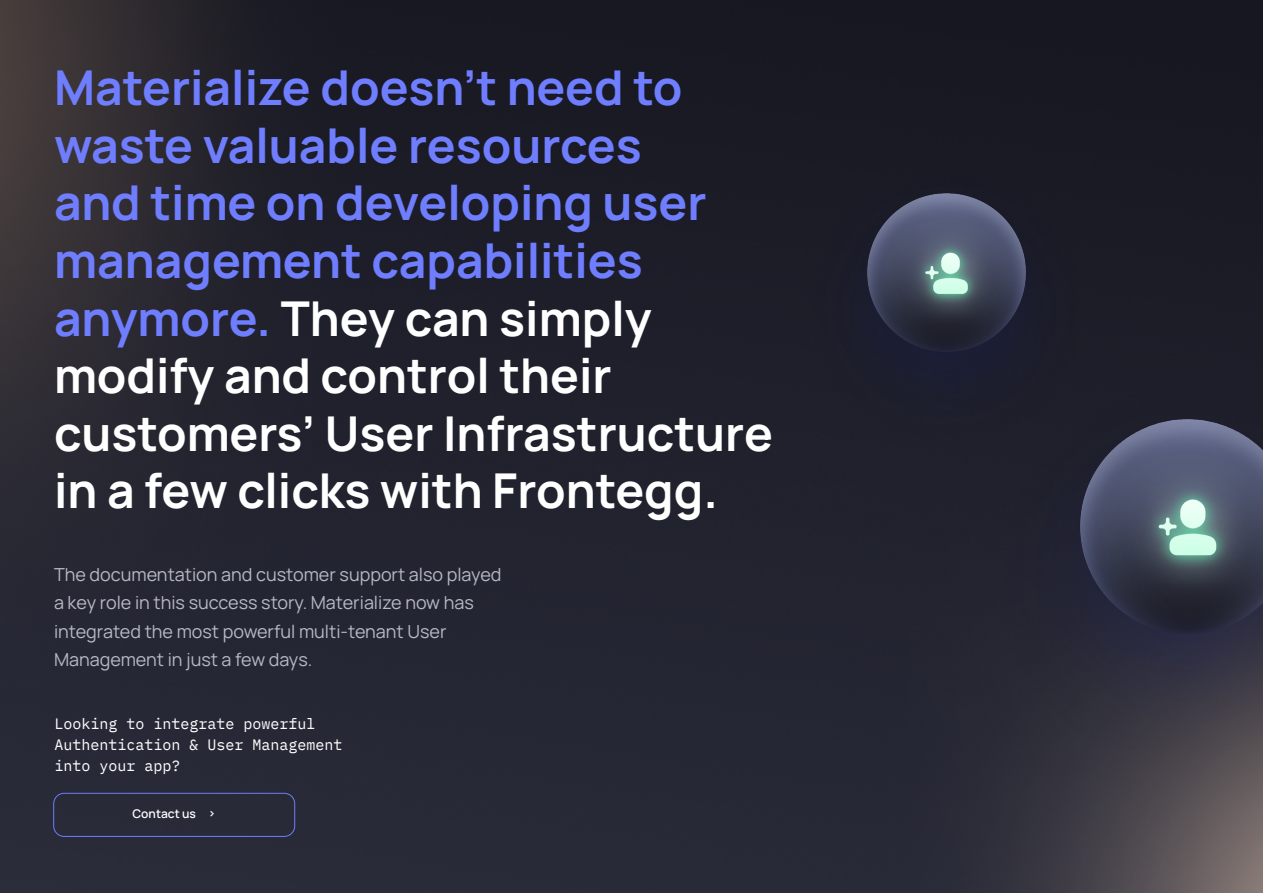
<style>
.page{position:relative;width:1263px;height:893px;background:#fff}
.page>*{position:absolute;margin:0;border:0;box-sizing:border-box;transform-origin:0 0}
.t1{font:700 48px/57.6px "Manrope";color:#6f7dff}
.t2{font:18px/28.5px "Manrope";color:#b7b8c5}
.t3{font:15px/21px "IBM Plex Mono";color:#fff}
.t4{font:600 12px "Manrope";color:#fff}
.s1{color:#fff}
</style>
<div class="page">
<img style="left:0;top:0;width:1263px;height:893px">
<div style="left:53px;top:793px;width:242px;height:44px;border:1px solid #6f7dff;border-radius:10px"></div>
<img style="left:988px;top:374px;width:275px;height:397px">
<img style="left:799px;top:159px;width:294px;height:294px">
<p class="t1" style="left:54px;top:57px;width:720px">Materialize doesn’t need to waste valuable resources<br>and time on developing user management capabilities anymore. <span class="s1">They can simply modify and control their customers’ User Infrastructure in a few clicks with Frontegg.</span></p>
<p class="t2" style="left:54px;top:559px;width:449px">The documentation and customer support also played a key role in this success story. Materialize now has integrated the most powerful multi-tenant User Management in just a few days.</p>
<p class="t3" style="left:54px;top:712px;width:290px">Looking to integrate powerful<br>Authentication &amp; User Management into your app?</p>
<p class="t4" style="left:133px;top:805px;width:85px">Contact us ›</p>
</div>
